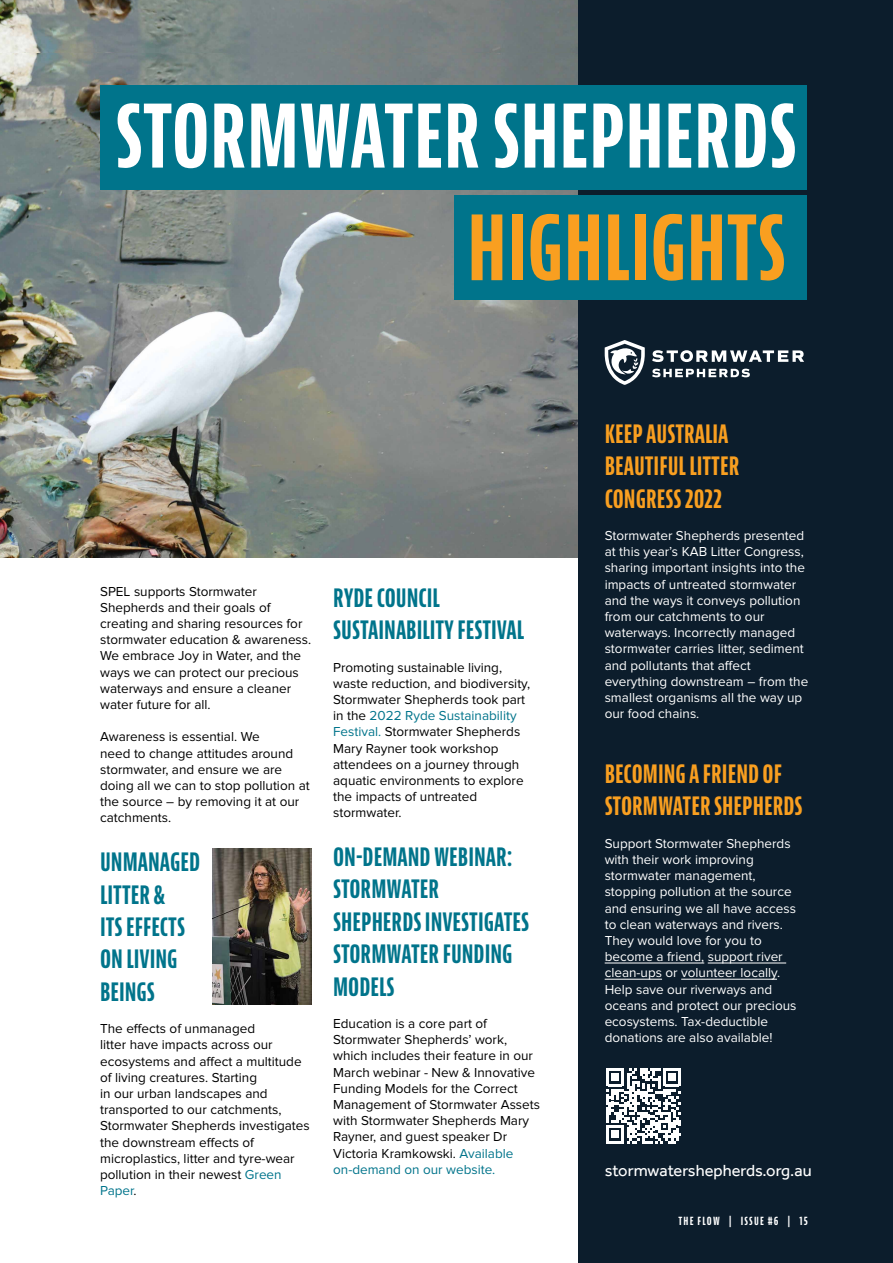
<style>
.page{position:relative;width:893px;height:1263px;background:#fff}
.page>*{position:absolute;margin:0;border:0;box-sizing:border-box;transform-origin:0 0}
.t1{font:700 extra-condensed 95.55px "Bernina Sans";color:#f99f20}
.t2{font:700 extra-condensed 93px "Bernina Sans";color:#fff}
.t3{font:700 extra-condensed 27px/32.4px "Bernina Sans";color:#00748b}
.t4{font:700 extra-condensed 27px/32.4px "Bernina Sans";color:#f99f20}
.t5{font:16.5px "Effra";color:#fff}
.t6{font:13.5px/16.2px "Proxima Nova";color:#000}
.t7{font:13.5px/16.2px "Proxima Nova";color:#fff}
.t8{font:700 extra-condensed 12px "Bernina Sans";letter-spacing:.1em;color:#fff}
.s1{color:#00748b}
</style>
<div class="page">
<img style="left:0;top:0;width:578px;height:557px">
<div style="left:578px;top:0;width:315px;height:1263px;background:#0c1d2c"></div>
<div style="left:454px;top:196px;width:353px;height:104px;background:#00748b"></div>
<hr style="left:605px;top:963px;width:99px;height:1px;background:#fff">
<hr style="left:708px;top:963px;width:78px;height:1px;background:#fff">
<hr style="left:605px;top:979px;width:57px;height:1px;background:#fff">
<hr style="left:681px;top:979px;width:96px;height:1px;background:#fff">
<div style="left:100px;top:85px;width:707px;height:104px;background:#00748b"></div>
<img style="left:212px;top:848px;width:100px;height:156px">
<svg style="left:606px;top:1068px;width:75px;height:75px"></svg>
<svg style="left:652px;top:350px;width:152px;height:12px"></svg>
<svg style="left:652px;top:369px;width:98px;height:8px"></svg>
<svg style="left:605px;top:340px;width:40px;height:45px"></svg>
<h2 class="t2" style="left:115px;top:80px;width:683px">STORMWATER SHEPHERDS</h2>
<h1 class="t1" style="left:467px;top:190px;width:320px">HIGHLIGHTS</h1>
<p class="t6" style="left:100px;top:583px;width:213px">SPEL supports Stormwater<br>Shepherds and their goals of creating and sharing resources for stormwater education &amp; awareness.<br>We embrace Joy in Water, and the ways we can protect our precious waterways and ensure a cleaner water future for all.</p>
<p class="t6" style="left:100px;top:729px;width:211px">Awareness is essential. We<br>need to change attitudes around stormwater, and ensure we are doing all we can to stop pollution at the source – by removing it at our catchments.</p>
<h3 class="t3" style="left:100px;top:846px;width:102px">UNMANAGED<br>LITTER &amp;<br>ITS EFFECTS<br>ON LIVING<br>BEINGS</h3>
<p class="t6" style="left:100px;top:1021px;width:211px">The effects of unmanaged<br>litter have impacts across our ecosystems and affect a multitude of living creatures. Starting<br>in our urban landscapes and transported to our catchments,<br>Stormwater Shepherds investigates the downstream effects of microplastics, litter and tyre-wear pollution in their newest <span class="s1">Green<br>Paper</span>.</p>
<h3 class="t3" style="left:333px;top:581px;width:193px">RYDE COUNCIL<br>SUSTAINABILITY FESTIVAL</h3>
<p class="t6" style="left:333px;top:659px;width:199px">Promoting sustainable living, waste reduction, and biodiversity,<br>Stormwater Shepherds took part in the <span class="s1">2022 Ryde Sustainability<br>Festival.</span> Stormwater Shepherds<br>Mary Rayner took workshop attendees on a journey through aquatic environments to explore the impacts of untreated stormwater.</p>
<h3 class="t3" style="left:333px;top:841px;width:198px">ON-DEMAND WEBINAR:<br>STORMWATER<br>SHEPHERDS INVESTIGATES<br>STORMWATER FUNDING<br>MODELS</h3>
<p class="t6" style="left:333px;top:1015px;width:208px">Education is a core part of<br>Stormwater Shepherds’ work, which includes their feature in our<br>March webinar - New &amp; Innovative<br>Funding Models for the Correct<br>Management of Stormwater Assets with Stormwater Shepherds Mary<br>Rayner, and guest speaker Dr<br>Victoria Kramkowski. <span class="s1">Available on-demand on our website.</span></p>
<h3 class="t4" style="left:605px;top:417px;width:136px">KEEP AUSTRALIA<br>BEAUTIFUL LITTER<br>CONGRESS 2022</h3>
<p class="t7" style="left:605px;top:527px;width:205px">Stormwater Shepherds presented at this year’s KAB Litter Congress, sharing important insights into the impacts of untreated stormwater and the ways it conveys pollution from our catchments to our waterways. Incorrectly managed stormwater carries litter, sediment and pollutants that affect everything downstream – from the smallest organisms all the way up our food chains.</p>
<h3 class="t4" style="left:605px;top:758px;width:199px">BECOMING A FRIEND OF<br>STORMWATER SHEPHERDS</h3>
<p class="t7" style="left:605px;top:835px;width:193px">Support Stormwater Shepherds with their work improving stormwater management, stopping pollution at the source and ensuring we all have access to clean waterways and rivers.<br>They would love for you to become a friend, support river clean-ups or volunteer locally.<br>Help save our riverways and oceans and protect our precious ecosystems. Tax-deductible donations are also available!</p>
<p class="t5" style="left:605px;top:1160px;width:208px">stormwatershepherds.org.au</p>
<p class="t8" style="left:678px;top:1214px;width:131px">THE FLOW | ISSUE #6 | 15</p>
</div>
